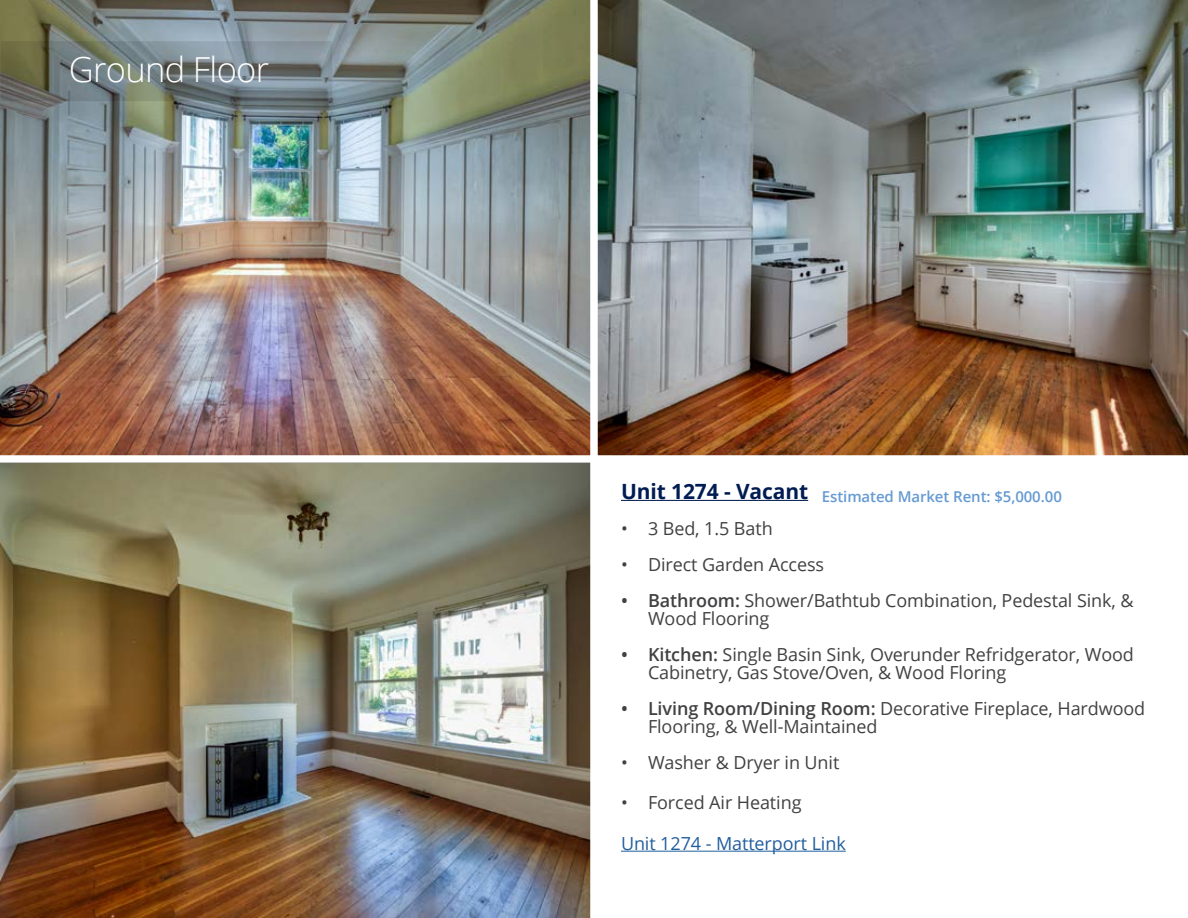
<style>
.page{position:relative;width:1188px;height:918px;background:#fff}
.page>*{position:absolute;margin:0;border:0;box-sizing:border-box;transform-origin:0 0}
.t1{font:300 34.5px "Open Sans";letter-spacing:-.02em;color:#fff}
.t2{font:700 21px "Open Sans";letter-spacing:-.005em;color:#001c52}
.t3{font:18px/18px "Open Sans";letter-spacing:-.005em;color:#414042}
.t4{font:18px "Open Sans";letter-spacing:-.005em;color:#215e9e}
.t5{font:600 15px "Open Sans";letter-spacing:-.005em;color:#659ad2}
.s1{font-weight:600}
</style>
<div class="page">
<img style="left:598px;top:0;width:590px;height:455px">
<img style="left:0;top:0;width:590px;height:455px">
<img style="left:0;top:463px;width:590px;height:455px">
<svg style="left:2px;top:42px;width:329px;height:58px;background:#727c7b"></svg>
<hr style="left:621px;top:500px;width:187px;height:1px;background:#001c52">
<hr style="left:621px;top:851px;width:225px;height:1px;background:#215e9e">
<h1 class="t1" style="left:69px;top:46px;width:202px">Ground Floor</h1>
<p class="t2" style="left:621px;top:476px;width:189px">Unit 1274 - Vacant</p>
<p class="t3" style="left:621px;top:519px;width:153px">• 3 Bed, 1.5 Bath</p>
<p class="t3" style="left:621px;top:555px;width:205px">• Direct Garden Access</p>
<p class="t3" style="left:648px;top:591px;width:487px;text-indent:-27px"><span class="s1">• Bathroom:</span> Shower/Bathtub Combination, Pedestal Sink, &amp;<br>Wood Flooring</p>
<p class="t3" style="left:648px;top:645px;width:488px;text-indent:-27px"><span class="s1">• Kitchen:</span> Single Basin Sink, Overunder Refridgerator, Wood<br>Cabinetry, Gas Stove/Oven, &amp; Wood Floring</p>
<p class="t3" style="left:648px;top:699px;width:499px;text-indent:-27px"><span class="s1">• Living Room/Dining Room:</span> Decorative Fireplace, Hardwood<br>Flooring, &amp; Well-Maintained</p>
<p class="t3" style="left:621px;top:753px;width:220px">• Washer &amp; Dryer in Unit</p>
<p class="t3" style="left:621px;top:793px;width:182px">• Forced Air Heating</p>
<p class="t4" style="left:621px;top:831px;width:226px">Unit 1274 - Matterport Link</p>
<p class="t5" style="left:822px;top:486px;width:242px">Estimated Market Rent: $5,000.00</p>
</div>
